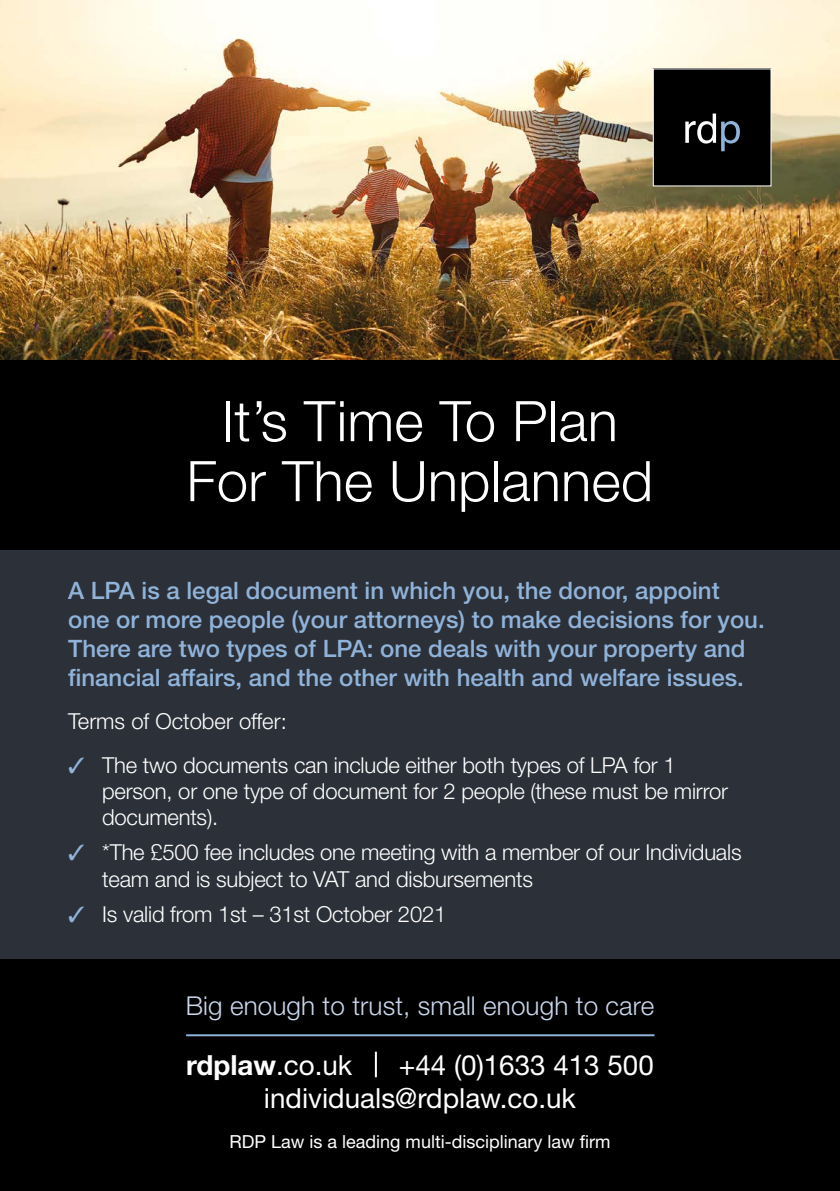
<style>
.page{position:relative;width:840px;height:1191px;background:#fff}
.page>*{position:absolute;margin:0;border:0;box-sizing:border-box;transform-origin:0 0}
.t1{font:300 56px/60px "Helvetica Neue";letter-spacing:.005em;color:#fff;text-align:center}
.t2{font:27.8px/33.4px "Helvetica Neue";color:#fff}
.t3{font:700 27.8px "Helvetica Neue";color:#fff}
.t4{font:300 26px "Helvetica Neue";letter-spacing:.005em;color:#cad8ed}
.t5{font:500 24px/28.8px "Helvetica Neue";color:#90b3da}
.t6{font:300 22px/26.4px "Helvetica Neue";letter-spacing:-.01em;color:#fff}
.t7{font:18px "Helvetica Neue";color:#fff}
.s1{color:#90b3da}
.s2{font-weight:400}
</style>
<div class="page">
<img style="left:0;top:0;width:839px;height:360px">
<div style="left:0;top:360px;width:839px;height:831px;background:#000"></div>
<div style="left:0;top:550px;width:839px;height:409px;background:#2c3038"></div>
<div style="left:653px;top:69px;width:117px;height:117px;background:#000"></div>
<svg style="left:685px;top:113px;width:54px;height:38px"></svg>
<div style="left:652px;top:69px;width:119px;height:117px;border:1px solid #fff"></div>
<hr style="left:186px;top:1034px;width:468px;height:2px;background:#90b3da">
<hr style="left:374px;top:1051px;width:2px;height:26px;background:#fff">
<h1 class="t1" style="left:186px;top:390px;width:468px">It’s Time To Plan<br>For The Unplanned</h1>
<p class="t5" style="left:68px;top:576px;width:697px">A LPA is a legal document in which you, the donor, appoint one or more people (your attorneys) to make decisions for you.<br>There are two types of LPA: one deals with your property and financial affairs, and the other with health and welfare issues.</p>
<p class="t6" style="left:68px;top:707px;width:220px">Terms of October offer:</p>
<p class="t6" style="left:102px;top:751px;width:627px;text-indent:-34px"><span class="s1">✓</span> The two documents can include either both types of LPA for 1 person, or one type of document for 2 people (these must be mirror documents).</p>
<p class="t6" style="left:102px;top:838px;width:640px;text-indent:-34px"><span class="s1">✓</span> *The £500 fee includes one meeting with a member of our Individuals team and is subject to VAT and disbursements</p>
<p class="t6" style="left:68px;top:900px;width:379px"><span class="s1">✓</span> Is valid from 1st – 31st October 2021</p>
<p class="t4" style="left:186px;top:989px;width:470px">Big enough to trust, small enough to care</p>
<p class="t2" style="left:264px;top:1048px;width:391px;text-indent:135px">+44 (0)1633 413 500 individuals@rdplaw.co.uk</p>
<p class="t3" style="left:186px;top:1048px;width:168px">rdplaw<span class="s2">.co.uk</span></p>
<p class="t7" style="left:229px;top:1131px;width:382px">RDP Law is a leading multi-disciplinary law firm</p>
</div>
